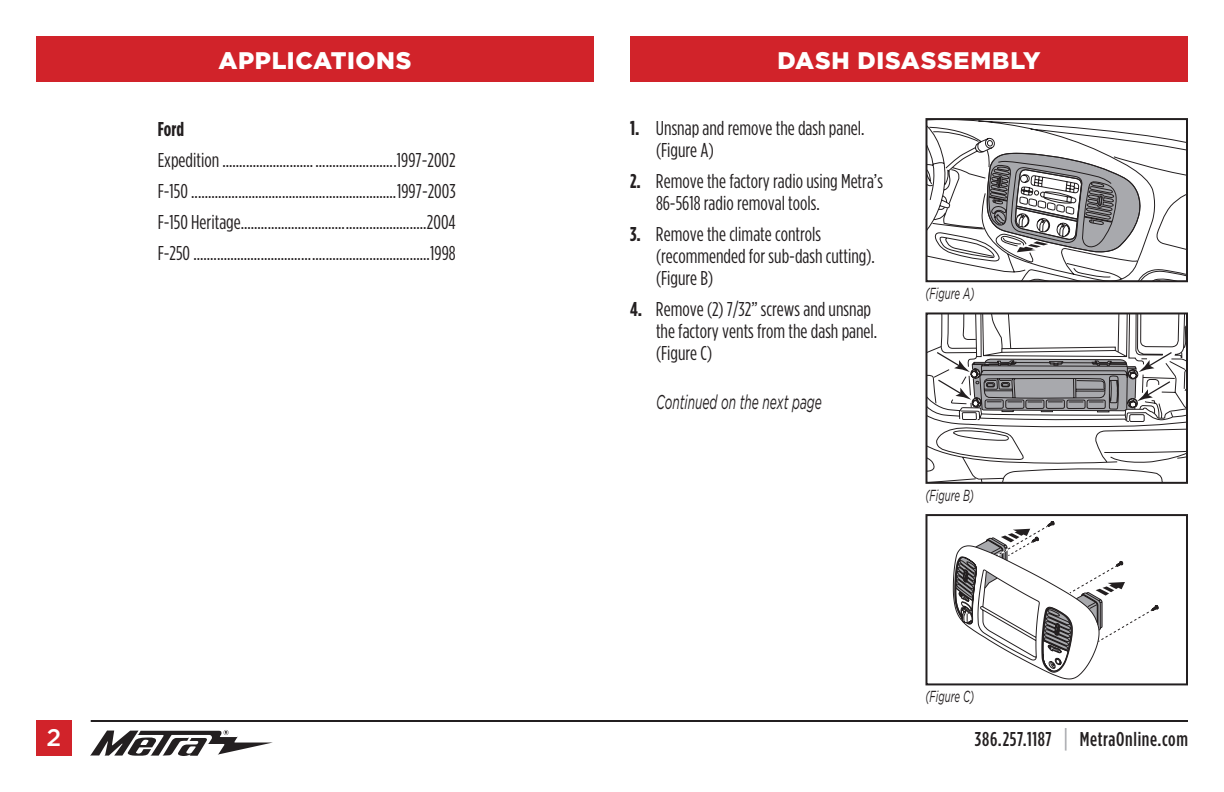
<style>
.page{position:relative;width:1224px;height:792px;background:#fff}
.page>*{position:absolute;margin:0;border:0;box-sizing:border-box;transform-origin:0 0}
.t1{font:900 24px "Gotham";letter-spacing:.03em;color:#fff}
.t2{font:500 24px "Gotham";color:#fff}
.t3{font:20px/22px "Gotham Condensed";color:#231f20}
.t4{font:500 20px "Gotham Condensed";letter-spacing:.03em;color:#231f20}
.t5{font:italic 20px "Gotham";color:#231f20;scale:.6 1}
.t6{font:700 20px "Gotham Condensed";color:#231f20}
.t7{font:italic 16px "Gotham";color:#231f20;scale:.6 1}
.s1{font-weight:700}
.s2{font-size:26px;color:#a8a9ad}
</style>
<div class="page">
<div style="left:36px;top:36px;width:1152px;height:45px;background:#d1232a"></div>
<svg style="left:90px;top:730px;width:183px;height:26px"></svg>
<hr style="left:91px;top:720px;width:1097px;height:2px;background:#231f20">
<div style="left:36px;top:720px;width:36px;height:36px;background:#d1232a"></div>
<div style="left:594px;top:35px;width:36px;height:47px;background:#fff"></div>
<svg style="left:928px;top:121px;width:257px;height:158px"></svg>
<svg style="left:986px;top:152px;width:157px;height:109px"></svg>
<div style="left:925px;top:118px;width:263px;height:164px;border:2px solid #231f20"></div>
<svg style="left:928px;top:315px;width:257px;height:166px"></svg>
<div style="left:925px;top:312px;width:263px;height:172px;border:2px solid #231f20"></div>
<svg style="left:953px;top:521px;width:206px;height:159px"></svg>
<div style="left:925px;top:514px;width:263px;height:171px;border:2px solid #231f20"></div>
<p class="t1" style="left:218px;top:46px;width:195px">APPLICATIONS</p>
<p class="t1" style="left:777px;top:46px;width:265px">DASH DISASSEMBLY</p>
<p class="t6" style="left:158px;top:118px;width:28px">Ford</p>
<p class="t3" style="left:158px;top:145px;width:300px;line-height:31px;text-align:justify">Expedition ........................... ........................1997-2002<br>F-150 .............................................................1997-2003<br>F-150 Heritage.......................................................2004<br>F-250 ......................................................................1998</p>
<p class="t3" style="left:656px;top:117px;width:210px;text-indent:-26px"><span class="s1">1.</span> Unsnap and remove the dash panel. (Figure A)</p>
<p class="t3" style="left:656px;top:170px;width:228px;text-indent:-26px"><span class="s1">2.</span> Remove the factory radio using Metra’s<br>86-5618 radio removal tools.</p>
<p class="t3" style="left:656px;top:223px;width:220px;text-indent:-26px"><span class="s1">3.</span> Remove the climate controls (recommended for sub-dash cutting). (Figure B)</p>
<p class="t3" style="left:656px;top:298px;width:223px;text-indent:-26px"><span class="s1">4.</span> Remove (2) 7/32” screws and unsnap the factory vents from the dash panel. (Figure C)</p>
<p class="t5" style="left:656px;top:391px;width:278px">Continued on the next page</p>
<p class="t7" style="left:925px;top:285px;width:83px">(Figure A)</p>
<p class="t7" style="left:925px;top:486px;width:83px">(Figure B)</p>
<p class="t7" style="left:925px;top:688px;width:83px">(Figure C)</p>
<p class="t2" style="left:47px;top:724px;width:16px">2</p>
<p class="t4" style="left:975px;top:728px;width:215px">386.257.1187 <span class="s2">|</span> MetraOnline.com</p>
</div>
